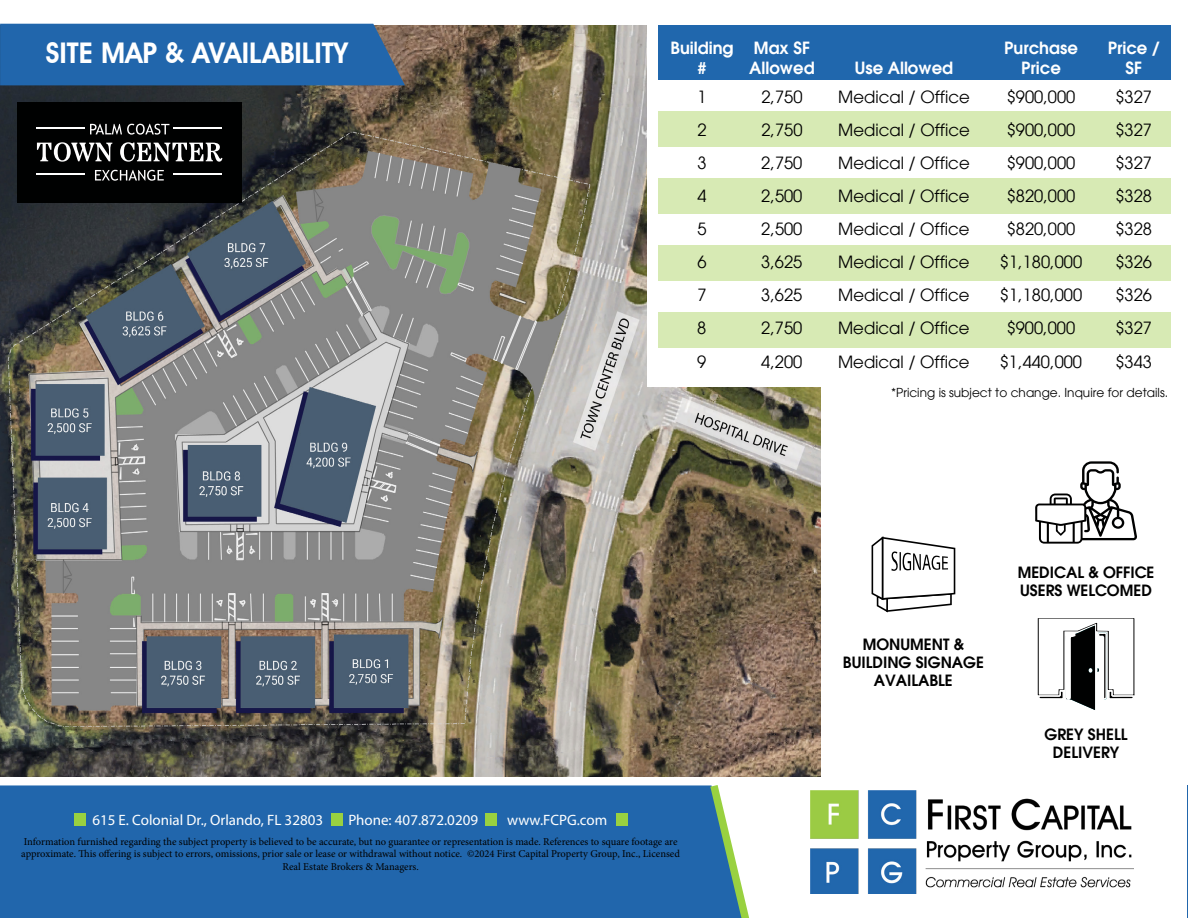
<style>
.page{position:relative;width:1188px;height:918px;background:#fff}
.page>*{position:absolute;margin:0;border:0;box-sizing:border-box;transform-origin:0 0}
.t1{font:600 28.5px "Avant Garde IT Cby BT";color:#fff}
.t2{font:16.5px "Avant Garde";color:#000}
.t3{font:600 16.5px/19.8px "Avant Garde";color:#fff;text-align:center}
.t4{font:600 15.3px/18.3px "Avant Garde";color:#000;text-align:center}
.t5{font:15px "Myriad Pro";color:#fff}
.t6{font:12.15px "Avant Garde";color:#000}
.t7{font:10.5px/12.6px "Minion Pro";letter-spacing:-.005em;color:#000;text-align:center}
</style>
<div class="page">
<img style="left:0;top:25px;width:821px;height:752px">
<div style="left:0;top:785px;width:705px;height:133px;background:#2166ac"></div>
<div style="left:0;top:24px;width:405px;height:61px;background:#2166ac"></div>
<svg style="left:705px;top:785px;width:45px;height:133px"></svg>
<img style="left:810px;top:790px;width:324px;height:103px">
<div style="left:648px;top:15px;width:520px;height:372px;background:#fff"></div>
<div style="left:485px;top:814px;width:12px;height:12px;background:#99d140"></div>
<div style="left:616px;top:814px;width:12px;height:12px;background:#99d140"></div>
<div style="left:331px;top:814px;width:12px;height:12px;background:#99d140"></div>
<div style="left:74px;top:814px;width:12px;height:12px;background:#99d140"></div>
<hr style="left:1187px;top:785px;width:1px;height:133px;background:#2166ac">
<div style="left:659px;top:312px;width:512px;height:36px;background:#d7eab4"></div>
<div style="left:659px;top:178px;width:512px;height:36px;background:#d7eab4"></div>
<div style="left:659px;top:245px;width:512px;height:36px;background:#d7eab4"></div>
<div style="left:659px;top:111px;width:512px;height:36px;background:#d7eab4"></div>
<div style="left:659px;top:25px;width:512px;height:55px;background:#2067ad"></div>
<svg style="left:1037px;top:618px;width:98px;height:92px"></svg>
<svg style="left:872px;top:536px;width:83px;height:76px"></svg>
<svg style="left:1035px;top:461px;width:102px;height:83px"></svg>
<div style="left:17px;top:102px;width:224px;height:101px;background:#000101"></div>
<hr style="left:36px;top:127px;width:186px;height:2px;background:#fff">
<div style="left:85px;top:121px;width:88px;height:18px;background:#000101"></div>
<hr style="left:36px;top:173px;width:186px;height:2px;background:#fff">
<div style="left:85px;top:167px;width:88px;height:17px;background:#000101"></div>
<svg style="left:90px;top:124px;width:79px;height:11px"></svg>
<svg style="left:37px;top:142px;width:75px;height:20px"></svg>
<svg style="left:120px;top:142px;width:102px;height:20px"></svg>
<svg style="left:95px;top:170px;width:69px;height:11px"></svg>
<h1 class="t1" style="left:46px;top:36px;width:304px">SITE MAP &amp; AVAILABILITY</h1>
<h2 class="t3" style="left:670px;top:38px;width:65px">Building #</h2>
<h2 class="t3" style="left:749px;top:38px;width:67px;text-align:left">Max SF<br>Allowed</h2>
<h2 class="t3" style="left:855px;top:58px;width:100px">Use Allowed</h2>
<h2 class="t3" style="left:1004px;top:38px;width:75px">Purchase<br>Price</h2>
<h2 class="t3" style="left:1108px;top:38px;width:53px">Price /<br>SF</h2>
<h2 class="t2" style="left:697px;top:87px;width:11px">1</h2>
<h2 class="t2" style="left:761px;top:87px;width:43px">2,750</h2>
<h2 class="t2" style="left:838px;top:87px;width:133px">Medical / Office</h2>
<h2 class="t2" style="left:1007px;top:87px;width:70px">$900,000</h2>
<h2 class="t2" style="left:1116px;top:87px;width:38px">$327</h2>
<h2 class="t2" style="left:697px;top:120px;width:11px">2</h2>
<h2 class="t2" style="left:761px;top:120px;width:43px">2,750</h2>
<h2 class="t2" style="left:838px;top:120px;width:133px">Medical / Office</h2>
<h2 class="t2" style="left:1007px;top:120px;width:70px">$900,000</h2>
<h2 class="t2" style="left:1116px;top:120px;width:38px">$327</h2>
<h2 class="t2" style="left:697px;top:153px;width:11px">3</h2>
<h2 class="t2" style="left:761px;top:153px;width:43px">2,750</h2>
<h2 class="t2" style="left:838px;top:153px;width:133px">Medical / Office</h2>
<h2 class="t2" style="left:1007px;top:153px;width:70px">$900,000</h2>
<h2 class="t2" style="left:1115px;top:153px;width:38px">$327</h2>
<h2 class="t2" style="left:697px;top:186px;width:11px">4</h2>
<h2 class="t2" style="left:761px;top:186px;width:43px">2,500</h2>
<h2 class="t2" style="left:838px;top:186px;width:133px">Medical / Office</h2>
<h2 class="t2" style="left:1007px;top:186px;width:70px">$820,000</h2>
<h2 class="t2" style="left:1115px;top:186px;width:38px">$328</h2>
<h2 class="t2" style="left:697px;top:219px;width:11px">5</h2>
<h2 class="t2" style="left:761px;top:219px;width:43px">2,500</h2>
<h2 class="t2" style="left:838px;top:219px;width:133px">Medical / Office</h2>
<h2 class="t2" style="left:1007px;top:219px;width:70px">$820,000</h2>
<h2 class="t2" style="left:1115px;top:219px;width:38px">$328</h2>
<h2 class="t2" style="left:697px;top:252px;width:11px">6</h2>
<h2 class="t2" style="left:761px;top:252px;width:43px">3,625</h2>
<h2 class="t2" style="left:838px;top:252px;width:133px">Medical / Office</h2>
<h2 class="t2" style="left:1000px;top:252px;width:84px">$1,180,000</h2>
<h2 class="t2" style="left:1115px;top:252px;width:38px">$326</h2>
<h2 class="t2" style="left:697px;top:285px;width:11px">7</h2>
<h2 class="t2" style="left:761px;top:285px;width:43px">3,625</h2>
<h2 class="t2" style="left:838px;top:285px;width:133px">Medical / Office</h2>
<h2 class="t2" style="left:1000px;top:285px;width:84px">$1,180,000</h2>
<h2 class="t2" style="left:1115px;top:285px;width:38px">$326</h2>
<h2 class="t2" style="left:697px;top:318px;width:11px">8</h2>
<h2 class="t2" style="left:761px;top:318px;width:43px">2,750</h2>
<h2 class="t2" style="left:838px;top:318px;width:133px">Medical / Office</h2>
<h2 class="t2" style="left:1007px;top:318px;width:70px">$900,000</h2>
<h2 class="t2" style="left:1115px;top:318px;width:38px">$327</h2>
<h2 class="t2" style="left:697px;top:352px;width:11px">9</h2>
<h2 class="t2" style="left:761px;top:352px;width:43px">4,200</h2>
<h2 class="t2" style="left:838px;top:352px;width:133px">Medical / Office</h2>
<h2 class="t2" style="left:1000px;top:352px;width:84px">$1,440,000</h2>
<h2 class="t2" style="left:1115px;top:352px;width:38px">$343</h2>
<p class="t6" style="left:891px;top:385px;width:279px">*Pricing is subject to change. Inquire for details.</p>
<h3 class="t5" style="left:92px;top:811px;width:232px">615 E. Colonial Dr., Orlando, FL 32803</h3>
<h3 class="t5" style="left:348px;top:811px;width:131px">Phone: 407.872.0209</h3>
<h3 class="t5" style="left:507px;top:811px;width:102px">www.FCPG.com</h3>
<h3 class="t4" style="left:843px;top:635px;width:143px">MONUMENT &amp;<br>BUILDING SIGNAGE<br>AVAILABLE</h3>
<h3 class="t4" style="left:1018px;top:563px;width:138px;text-align:left">MEDICAL &amp; OFFICE<br>USERS WELCOMED</h3>
<h3 class="t4" style="left:1045px;top:725px;width:84px">GREY SHELL<br>DELIVERY</h3>
<p class="t7" style="left:21px;top:835px;width:660px">Information furnished regarding the subject property is believed to be accurate, but no guarantee or representation is made. References to square footage are approximate. This offering is subject to errors, omissions, prior sale or lease or withdrawal without notice. ©2024 First Capital Property Group, Inc., Licensed<br>Real Estate Brokers &amp; Managers.</p>
</div>
